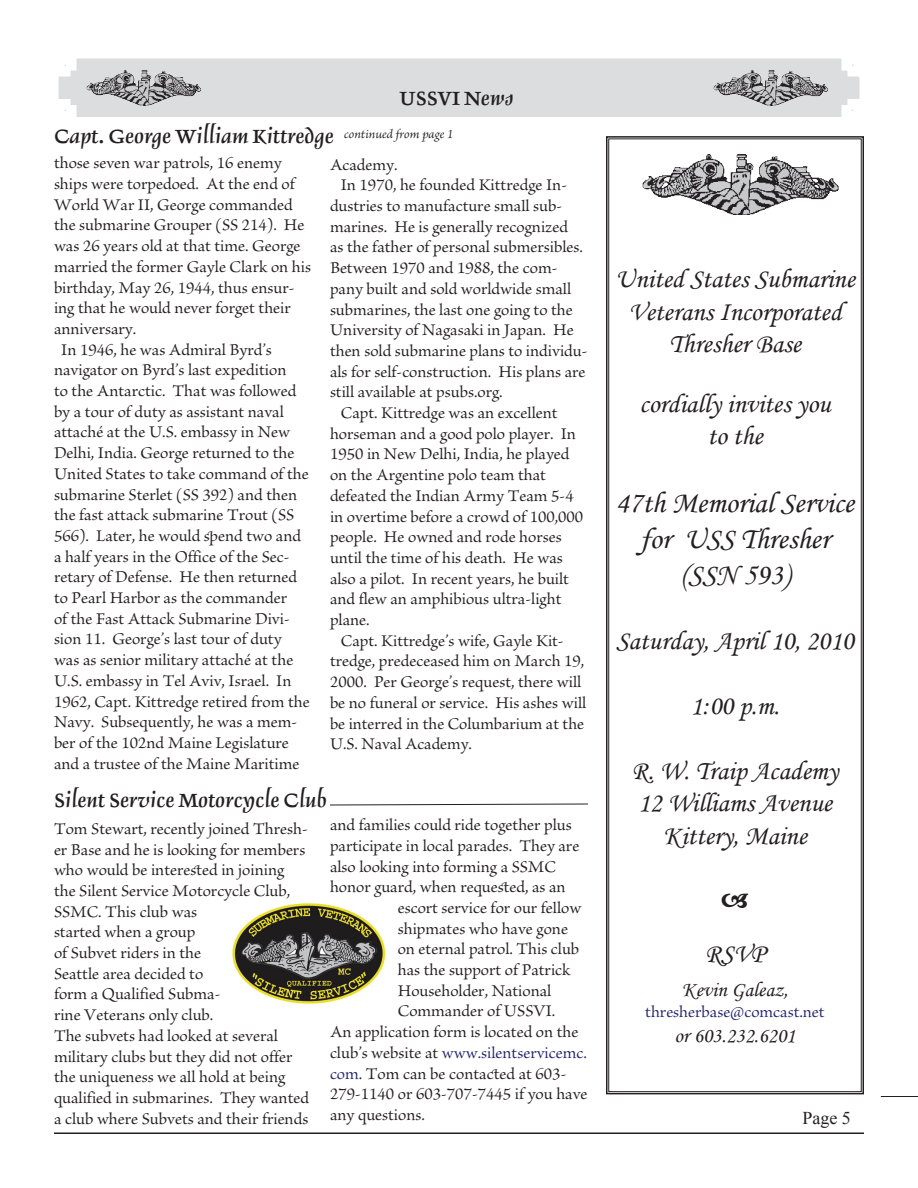
<style>
.page{position:relative;width:918px;height:1188px;background:#fff}
.page>*{position:absolute;margin:0;border:0;box-sizing:border-box;transform-origin:0 0}
.t1{font:30px/36px "Monotype Corsiva";color:#231f20;text-align:center}
.t2{font:27px/32.4px "Monotype Corsiva";color:#231f20;text-align:center}
.t3{font:25.5px "Delphin LT Std 2";color:#231f20}
.t4{font:21px "Monotype Corsiva";color:#231f20}
.t5{font:18px "Times New Roman";color:#231f20}
.t6{font:17.25px/20.7px "Brioso Pro";color:#231f20}
.t7{font:17.25px "Brioso Pro";color:#26276f}
.s1{color:#231f20}
.s2{color:#26276f}
</style>
<div class="page">
<hr style="left:54px;top:1132px;width:810px;height:2px;background:#231f20">
<div style="left:58px;top:58px;width:802px;height:59px;background:#dcdddf"></div>
<img style="left:712px;top:69px;width:116px;height:43px">
<img style="left:86px;top:69px;width:115px;height:43px">
<svg style="left:606px;top:136px;width:258px;height:959px"></svg>
<img style="left:634px;top:152px;width:206px;height:63px">
<hr style="left:881px;top:1096px;width:37px;height:1px;background:#231f20">
<img style="left:232px;top:903px;width:154px;height:101px">
<svg style="left:330px;top:803px;width:258px;height:3px"></svg>
<svg style="left:722px;top:894px;width:26px;height:14px"></svg>
<h3 class="t3" style="left:400px;top:85px;width:116px">USSVI News</h3>
<h3 class="t3" style="left:54px;top:123px;width:401px">Capt. George William Kittredge <sup>continued</sup> <sup>from</sup> <sup>page</sup> <sup>1</sup></h3>
<p class="t6" style="left:54px;top:154px;width:229px">those seven war patrols, 16 enemy</p>
<p class="t6" style="left:54px;top:174px;width:242px">ships were torpedoed. At the end of</p>
<p class="t6" style="left:54px;top:195px;width:240px">World War II, George commanded</p>
<p class="t6" style="left:54px;top:216px;width:252px">the submarine Grouper (SS 214). He</p>
<p class="t6" style="left:54px;top:236px;width:248px">was 26 years old at that time. George</p>
<p class="t6" style="left:54px;top:257px;width:259px">married the former Gayle Clark on his</p>
<p class="t6" style="left:54px;top:278px;width:242px">birthday, May 26, 1944, thus ensur-</p>
<p class="t6" style="left:54px;top:299px;width:238px">ing that he would never forget their</p>
<p class="t6" style="left:54px;top:319px;width:84px">anniversary.</p>
<p class="t6" style="left:61px;top:340px;width:212px">In 1946, he was Admiral Byrd’s</p>
<p class="t6" style="left:54px;top:361px;width:234px">navigator on Byrd’s last expedition</p>
<p class="t6" style="left:54px;top:381px;width:244px">to the Antarctic. That was followed</p>
<p class="t6" style="left:54px;top:402px;width:231px">by a tour of duty as assistant naval</p>
<p class="t6" style="left:54px;top:423px;width:238px">attaché at the U.S. embassy in New</p>
<p class="t6" style="left:54px;top:443px;width:242px">Delhi, India. George returned to the</p>
<p class="t6" style="left:54px;top:464px;width:256px">United States to take command of the</p>
<p class="t6" style="left:54px;top:485px;width:245px">submarine Sterlet (SS 392) and then</p>
<p class="t6" style="left:54px;top:506px;width:242px">the fast attack submarine Trout (SS</p>
<p class="t6" style="left:54px;top:526px;width:249px">566). Later, he would spend two and</p>
<p class="t6" style="left:54px;top:547px;width:237px">a half years in the Office of the Sec-</p>
<p class="t6" style="left:54px;top:568px;width:245px">retary of Defense. He then returned</p>
<p class="t6" style="left:54px;top:588px;width:235px">to Pearl Harbor as the commander</p>
<p class="t6" style="left:54px;top:609px;width:237px">of the Fast Attack Submarine Divi-</p>
<p class="t6" style="left:54px;top:630px;width:229px">sion 11. George’s last tour of duty</p>
<p class="t6" style="left:54px;top:650px;width:241px">was as senior military attaché at the</p>
<p class="t6" style="left:54px;top:671px;width:239px">U.S. embassy in Tel Aviv, Israel. In</p>
<p class="t6" style="left:54px;top:692px;width:257px">1962, Capt. Kittredge retired from the</p>
<p class="t6" style="left:54px;top:713px;width:245px">Navy. Subsequently, he was a mem-</p>
<p class="t6" style="left:54px;top:733px;width:236px">ber of the 102nd Maine Legislature</p>
<p class="t6" style="left:54px;top:754px;width:247px">and a trustee of the Maine Maritime</p>
<p class="t6" style="left:330px;top:155px;width:69px">Academy.</p>
<p class="t6" style="left:341px;top:176px;width:228px">In 1970, he founded Kittredge In-</p>
<p class="t6" style="left:330px;top:196px;width:234px">dustries to manufacture small sub-</p>
<p class="t6" style="left:330px;top:217px;width:240px">marines. He is generally recognized</p>
<p class="t6" style="left:330px;top:238px;width:254px">as the father of personal submersibles.</p>
<p class="t6" style="left:330px;top:258px;width:229px">Between 1970 and 1988, the com-</p>
<p class="t6" style="left:330px;top:279px;width:243px">pany built and sold worldwide small</p>
<p class="t6" style="left:330px;top:300px;width:244px">submarines, the last one going to the</p>
<p class="t6" style="left:330px;top:321px;width:245px">University of Nagasaki in Japan. He</p>
<p class="t6" style="left:330px;top:341px;width:259px">then sold submarine plans to individu-</p>
<p class="t6" style="left:330px;top:362px;width:257px">als for self-construction. His plans are</p>
<p class="t6" style="left:330px;top:383px;width:174px">still available at psubs.org.</p>
<p class="t6" style="left:341px;top:403px;width:218px">Capt. Kittredge was an excellent</p>
<p class="t6" style="left:330px;top:424px;width:247px">horseman and a good polo player. In</p>
<p class="t6" style="left:330px;top:445px;width:241px">1950 in New Delhi, India, he played</p>
<p class="t6" style="left:330px;top:465px;width:218px">on the Argentine polo team that</p>
<p class="t6" style="left:330px;top:486px;width:245px">defeated the Indian Army Team 5-4</p>
<p class="t6" style="left:330px;top:507px;width:255px">in overtime before a crowd of 100,000</p>
<p class="t6" style="left:330px;top:528px;width:233px">people. He owned and rode horses</p>
<p class="t6" style="left:330px;top:548px;width:234px">until the time of his death. He was</p>
<p class="t6" style="left:330px;top:569px;width:241px">also a pilot. In recent years, he built</p>
<p class="t6" style="left:330px;top:590px;width:233px">and flew an amphibious ultra-light</p>
<p class="t6" style="left:330px;top:610px;width:41px">plane.</p>
<p class="t6" style="left:341px;top:631px;width:225px">Capt. Kittredge’s wife, Gayle Kit-</p>
<p class="t6" style="left:330px;top:652px;width:256px">tredge, predeceased him on March 19,</p>
<p class="t6" style="left:330px;top:672px;width:253px">2000. Per George’s request, there will</p>
<p class="t6" style="left:330px;top:693px;width:258px">be no funeral or service. His ashes will</p>
<p class="t6" style="left:330px;top:714px;width:256px">be interred in the Columbarium at the</p>
<p class="t6" style="left:330px;top:735px;width:143px">U.S. Naval Academy.</p>
<h3 class="t3" style="left:54px;top:787px;width:275px">Silent Service Motorcycle Club</h3>
<p class="t6" style="left:54px;top:819px;width:257px">Tom Stewart, recently joined Thresh&shy;er Base and he is looking for members who would be interested in joining the Silent Service Motorcycle Club,<br>SSMC. This club was<br>started when a group<br>of Subvet riders in the<br>Seattle area decided to<br>form a Qualified Subma-<br>rine Veterans only club.<br>The subvets had looked at several military clubs but they did not offer the uniqueness we all hold at being qualified in submarines. They wanted a club where Subvets and their friends</p>
<p class="t6" style="left:330px;top:815px;width:243px">and families could ride together plus</p>
<p class="t6" style="left:330px;top:836px;width:251px">participate in local parades. They are</p>
<p class="t6" style="left:330px;top:857px;width:228px">also looking into forming a SSMC</p>
<p class="t6" style="left:330px;top:878px;width:237px">honor guard, when requested, as an</p>
<p class="t6" style="left:398px;top:898px;width:185px">escort service for our fellow</p>
<p class="t6" style="left:398px;top:919px;width:172px">shipmates who have gone</p>
<p class="t6" style="left:398px;top:940px;width:183px">on eternal patrol. This club</p>
<p class="t6" style="left:398px;top:960px;width:174px">has the support of Patrick</p>
<p class="t6" style="left:398px;top:981px;width:155px">Householder, National</p>
<p class="t6" style="left:398px;top:1002px;width:159px">Commander of USSVI.</p>
<p class="t6" style="left:330px;top:1022px;width:250px">An application form is located on the</p>
<p class="t7" style="left:330px;top:1043px;width:258px"><span class="s1">club’s website at</span> www.silentservicemc.</p>
<p class="t6" style="left:330px;top:1064px;width:238px"><span class="s2">com</span>. Tom can be contacted at 603-</p>
<p class="t6" style="left:330px;top:1085px;width:259px">279-1140 or 603-707-7445 if you have</p>
<p class="t6" style="left:330px;top:1105px;width:96px">any questions.</p>
<h2 class="t2" style="left:615px;top:263px;width:241px">United States Submarine<br>Veterans Incorporated<br>Thresher Base</h2>
<h2 class="t2" style="left:639px;top:387px;width:193px">cordially invites you to the</h2>
<h1 class="t1" style="left:616px;top:485px;width:240px">47th Memorial Service for USS Thresher (SSN 593)</h1>
<h2 class="t2" style="left:616px;top:625px;width:239px">Saturday, April 10, 2010</h2>
<h2 class="t2" style="left:690px;top:690px;width:91px">1:00 p.m.</h2>
<h2 class="t2" style="left:632px;top:754px;width:208px">R. W. Traip Academy<br>12 Williams Avenue<br>Kittery, Maine</h2>
<h2 class="t2" style="left:705px;top:937px;width:62px">RSVP</h2>
<p class="t4" style="left:682px;top:977px;width:108px">Kevin Galeaz,</p>
<p class="t7" style="left:645px;top:1002px;width:181px">thresherbase@comcast.net</p>
<p class="t4" style="left:675px;top:1023px;width:122px">or 603.232.6201</p>
<p class="t5" style="left:802px;top:1106px;width:50px">Page 5</p>
</div>
